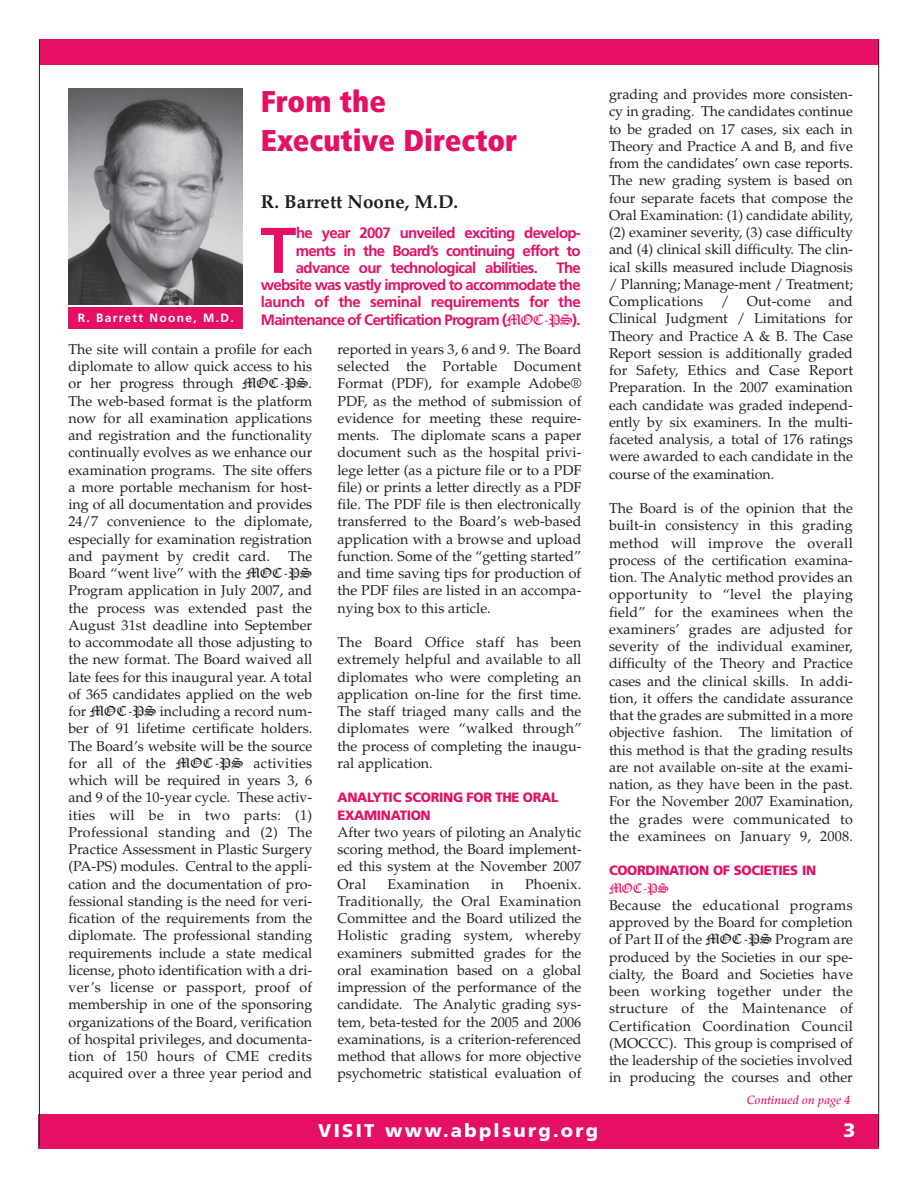
<style>
.page{position:relative;width:918px;height:1188px;background:#fff}
.page>*{position:absolute;margin:0;border:0;box-sizing:border-box;transform-origin:0 0}
.t1{font:700 64.35px "Frutiger";color:#e50f63}
.t2{font:900 condensed 30px/39px "Frutiger";color:#e50f63}
.t3{font:900 19.5px "Frutiger";color:#fff}
.t4{font:700 18.75px "Palatino";color:#231f20}
.t5{font:900 18.45px "Frutiger";letter-spacing:.12em;color:#fff}
.t6{font:700 15px/17.2px "Frutiger";letter-spacing:-.05em;color:#e50f63;text-align:right}
.t7{font:14.25px/17.2px "Palatino";color:#231f20;text-align:justify}
.t8{font:900 13.5px/17.2px "Frutiger";letter-spacing:-.025em;color:#e50f63}
.t9{font:13.5px "Old English Text";color:#e50f63}
.t10{font:700 12px "Frutiger";letter-spacing:.11em;color:#fff}
.t11{font:italic 500 12px "Palatino";color:#e50f63}
.s1{font-family:"Old English Text";font-weight:400}
.s2{font-family:"Old English Text"}
</style>
<div class="page">
<div style="left:39px;top:1114px;width:840px;height:34px;background:#e50f63"></div>
<div style="left:39px;top:39px;width:840px;height:26px;background:#e50f63"></div>
<hr style="left:39px;top:39px;width:1px;height:1107px;background:#231f20">
<hr style="left:878px;top:39px;width:1px;height:1107px;background:#231f20">
<img style="left:68px;top:88px;width:175px;height:216px">
<div style="left:68px;top:307px;width:175px;height:22px;background:#e50f63"></div>
<h2 class="t2" style="left:261px;top:85px;width:258px">From the<br>Executive Director</h2>
<h3 class="t4" style="left:261px;top:194px;width:199px">R. Barrett Noone, M.D.</h3>
<h1 class="t1" style="left:261px;top:225px;width:37px">T</h1>
<p class="t6" style="left:261px;top:226px;width:321px">he year 2007 unveiled exciting develop&shy;ments in the Board’s continuing effort to advance our technological abilities. The website was vastly improved to accommodate the launch of the seminal requirements for the</p>
<p class="t10" style="left:78px;top:313px;width:158px">R. Barrett Noone, M.D.</p>
<p class="t6" style="left:261px;top:312px;width:321px">Maintenance of Certification Program (<span class="s1">MOC-PS</span>).</p>
<p class="t7" style="left:68px;top:342px;width:245px">The site will contain a profile for each diplomate to allow quick access to his or her progress through <span class="s2">MOC-PS</span>.<br>The web-based format is the platform now for all examination applications and registration and the functionality continually evolves as we enhance our examination programs. The site offers a more portable mechanism for host&shy;ing of all documentation and provides 24/7 convenience to the diplomate, especially for examination registration and payment by credit card.</p>
<p class="t7" style="left:338px;top:342px;width:245px">reported in years 3, 6 and 9. The Board selected the Portable Document Format (PDF), for example Adobe® PDF, as the method of submission of evidence for meeting these require&shy;ments. The diplomate scans a paper document such as the hospital privi&shy;lege letter (as a picture file or to a PDF file) or prints a letter directly as a PDF file. The PDF file is then electronically transferred to the Board’s web-based application with a browse and upload function. Some of the “getting started” and time saving tips for production of the PDF files are listed in an accompa&shy;nying box to this article.</p>
<p class="t7" style="left:338px;top:635px;width:245px">The Board Office staff has been extremely helpful and available to all diplomates who were completing an application on-line for the first time.<br>The staff triaged many calls and the diplomates were “walked through” the process of completing the inaugu&shy;ral application.</p>
<p class="t8" style="left:338px;top:790px;width:222px">ANALYTIC SCORING FOR THE ORAL<br>EXAMINATION</p>
<p class="t7" style="left:338px;top:825px;width:245px">After two years of piloting an Analytic scoring method, the Board implement&shy;ed this system at the November 2007<br>Oral</p>
<p class="t7" style="left:68px;top:549px;width:245px;text-indent:220px">The Board “went live” with the <span class="s2">MOC-PS </span>Program application in July 2007, and the process was extended past the August 31st deadline into September to accommodate all those adjusting to the new format. The Board waived all late fees for this inaugural year. A total of 365 candidates applied on the web for <span class="s2">MOC-PS</span> including a record num&shy;ber of 91 lifetime certificate holders.<br>The Board’s website will be the source for all of the <span class="s2">MOC-PS</span> activities which will be required in years 3, 6 and 9 of the 10-year cycle. These activ&shy;ities will be in two parts: (1)<br>Professional standing and (2) The Practice Assessment in Plastic Surgery (PA-PS) modules. Central to the appli&shy;cation and the documentation of pro&shy;fessional standing is the need for veri&shy;fication of the requirements from the diplomate. The professional standing requirements include a state medical license, photo identification with a dri&shy;ver’s license or passport, proof of membership in one of the sponsoring organizations of the Board, verification of hospital privileges, and documenta&shy;tion of 150 hours of CME credits acquired over a three year period and</p>
<p class="t7" style="left:338px;top:877px;width:246px;text-indent:188px">Phoenix.<br>Traditionally, the Oral Examination Committee and the Board utilized the Holistic grading system, whereby examiners submitted grades for the oral examination based on a global impression of the performance of the candidate. The Analytic grading sys&shy;tem, beta-tested for the 2005 and 2006 examinations, is a criterion-referenced method that allows for more objective psychometric statistical evaluation of</p>
<p class="t7" style="left:388px;top:877px;width:84px">Examination</p>
<p class="t7" style="left:491px;top:877px;width:14px">in</p>
<p class="t5" style="left:318px;top:1123px;width:282px">VISIT www.abplsurg.org</p>
<p class="t7" style="left:609px;top:87px;width:245px">grading and provides more consisten&shy;cy in grading. The candidates continue to be graded on 17 cases, six each in Theory and Practice A and B, and five from the candidates’ own case reports.<br>The new grading system is based on four separate facets that compose the Oral Examination: (1) candidate ability, (2) examiner severity, (3) case difficulty and (4) clinical skill difficulty. The clin&shy;ical skills measured include Diagnosis / Planning; Manage-ment / Treatment; Complications / Out-come and Clinical Judgment / Limitations for Theory and Practice A &amp; B. The Case Report session is additionally graded for Safety, Ethics and Case Report Preparation. In the 2007 examination each candidate was graded independ&shy;ently by six examiners. In the multi&shy;faceted analysis, a total of 176 ratings were awarded to each candidate in the course of the examination.</p>
<p class="t7" style="left:609px;top:501px;width:245px">The Board is of the opinion that the built-in consistency in this grading method will improve the overall process of the certification examina&shy;tion. The Analytic method provides an opportunity to “level the playing field” for the examinees when the examiners’ grades are adjusted for severity of the individual examiner, difficulty of the Theory and Practice cases and the clinical skills. In addi&shy;tion, it offers the candidate assurance that the grades are submitted in a more objective fashion. The limitation of this method is that the grading results are not available on-site at the exami&shy;nation, as they have been in the past.<br>For the November 2007 Examination, the grades were communicated to the examinees on January 9, 2008.</p>
<p class="t8" style="left:609px;top:863px;width:209px">COORDINATION OF SOCIETIES IN</p>
<p class="t9" style="left:609px;top:880px;width:61px">MOC-PS</p>
<p class="t7" style="left:609px;top:898px;width:245px">Because the educational programs approved by the Board for completion of Part II of the <span class="s2">MOC-PS</span> Program are produced by the Societies in our spe&shy;cialty, the Board and Societies have been working together under the structure of the Maintenance of Certification Coordination Council (MOCCC). This group is comprised of the leadership of the societies involved in producing the courses and other</p>
<p class="t11" style="left:747px;top:1095px;width:105px">Continued on page 4</p>
<h3 class="t3" style="left:844px;top:1122px;width:13px">3</h3>
</div>
